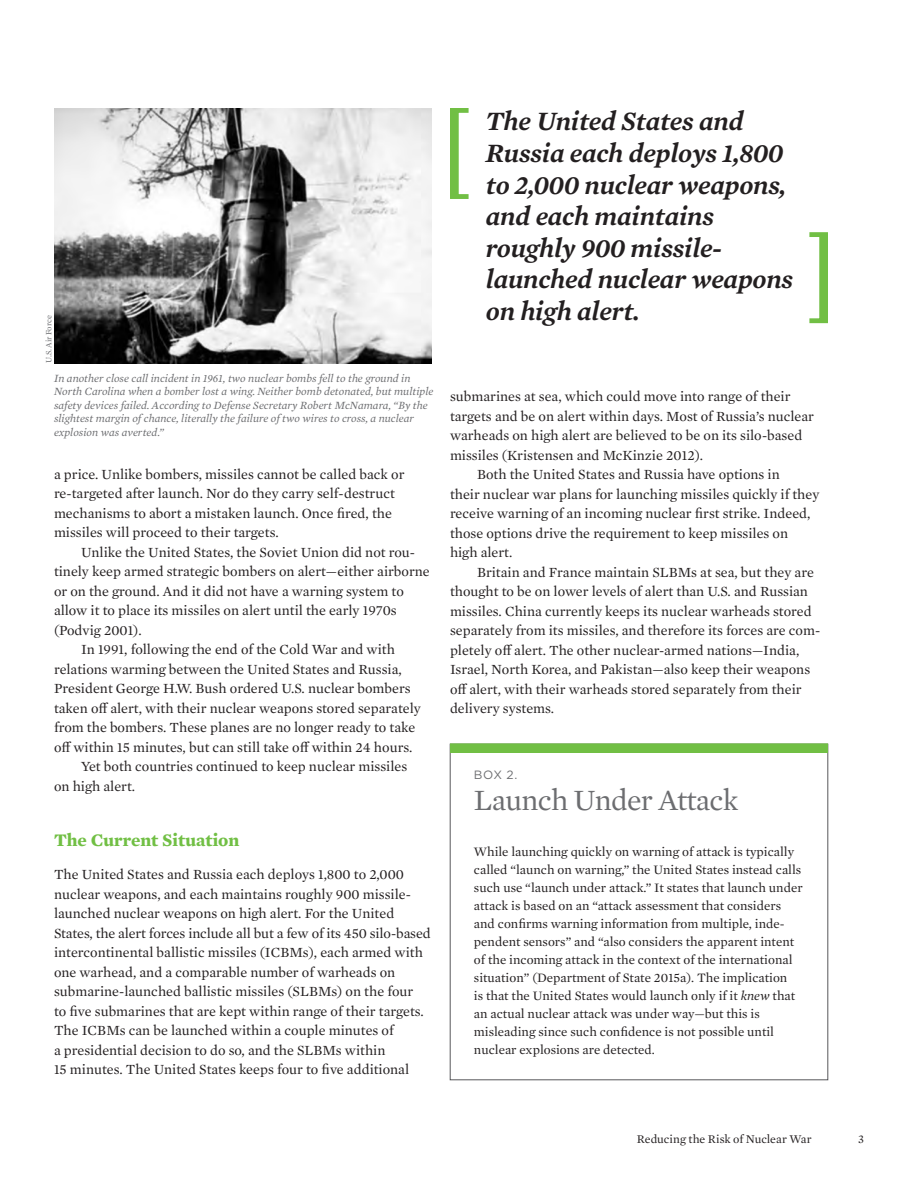
<style>
.page{position:relative;width:918px;height:1188px;background:#fff}
.page>*{position:absolute;margin:0;border:0;box-sizing:border-box;transform-origin:0 0}
.Box_title{font:30px "Mercury Text G1";letter-spacing:-.025em;color:#6c6d70}
.Pull_quote_text{font:italic 600 27px/31.5px "Mercury Text G1";letter-spacing:-.01em;color:#231f20}
.First-level_subhead{font:700 18px "Mercury Text G1";color:#71bf44}
.Body_Text__w__indent{font:14.25px/19.5px "Mercury Text G1";color:#231f20}
.Body_Text__first_par{font:14.25px/19.5px "Mercury Text G1";color:#231f20}
.Body_text__last_sect{font:14.25px/19.5px "Mercury Text G1";color:#231f20}
.Box_body_text__first{font:13.2px/18px "Mercury Text G1";color:#231f20}
.t1{font:12px "Mercury Text G1";color:#231f20}
.Box{font:12px "Gotham";color:#6c6d70}
.Photo_caption_text{font:italic 11.25px/13.5px "Mercury Text G1";color:#6c6d70}
.Photo_credits{font:8.25px "Mercury Text G1";letter-spacing:-.01em;color:#6c6d70}
.s1{font-style:italic}
</style>
<div class="page">
<svg style="left:450px;top:108px;width:19px;height:91px"></svg>
<svg style="left:809px;top:232px;width:19px;height:92px"></svg>
<img style="left:54px;top:108px;width:378px;height:255px">
<div style="left:450px;top:743px;width:378px;height:10px;background:#71bf44;border:2px solid #71bf44"></div>
<p class="Photo_credits" style="left:43px;top:363px;width:49px;rotate:-90deg">U.S. Air Force</p>
<p class="Photo_caption_text" style="left:54px;top:371px;width:381px">In another close call incident in 1961, two nuclear bombs fell to the ground in North Carolina when a bomber lost a wing. Neither bomb detonated, but multiple safety devices failed. According to Defense Secretary Robert McNamara, “By the slightest margin of chance, literally the failure of two wires to cross, a nuclear explosion was averted.”</p>
<p class="Body_Text__w__indent" style="left:54px;top:463px;width:352px">a price. Unlike bombers, missiles cannot be called back or re-targeted after launch. Nor do they carry self-destruct mechanisms to abort a mistaken launch. Once fired, the missiles will proceed to their targets.</p>
<p class="Body_Text__w__indent" style="left:54px;top:541px;width:377px;text-indent:27px">Unlike the United States, the Soviet Union did not rou&shy;tinely keep armed strategic bombers on alert—either airborne or on the ground. And it did not have a warning system to allow it to place its missiles on alert until the early 1970s (Podvig 2001).</p>
<p class="Body_Text__w__indent" style="left:54px;top:639px;width:368px;text-indent:27px">In 1991, following the end of the Cold War and with relations warming between the United States and Russia, President George H.W. Bush ordered U.S. nuclear bombers taken off alert, with their nuclear weapons stored separately from the bombers. These planes are no longer ready to take off within 15 minutes, but can still take off within 24 hours.</p>
<p class="Body_text__last_sect" style="left:54px;top:756px;width:355px;text-indent:27px">Yet both countries continued to keep nuclear missiles on high alert.</p>
<p class="First-level_subhead" style="left:54px;top:826px;width:187px">The Current Situation</p>
<p class="Body_Text__first_par" style="left:54px;top:864px;width:378px">The United States and Russia each deploys 1,800 to 2,000 nuclear weapons, and each maintains roughly 900 missile&shy;launched nuclear weapons on high alert. For the United States, the alert forces include all but a few of its 450 silo-based intercontinental ballistic missiles (ICBMs), each armed with one warhead, and a comparable number of warheads on submarine-launched ballistic missiles (SLBMs) on the four<br>to five submarines that are kept within range of their targets.<br>The ICBMs can be launched within a couple minutes of<br>a presidential decision to do so, and the SLBMs within<br>15 minutes. The United States keeps four to five additional</p>
<p class="Pull_quote_text" style="left:486px;top:104px;width:309px">The United States and<br>Russia each deploys 1,800 to 2,000 nuclear weapons, and each maintains roughly 900 missile&shy;launched nuclear weapons on high alert.</p>
<p class="Body_Text__first_par" style="left:450px;top:386px;width:366px">submarines at sea, which could move into range of their targets and be on alert within days. Most of Russia’s nuclear warheads on high alert are believed to be on its silo-based missiles (Kristensen and McKinzie 2012).</p>
<p class="Body_Text__w__indent" style="left:450px;top:464px;width:371px;text-indent:27px">Both the United States and Russia have options in<br>their nuclear war plans for launching missiles quickly if they receive warning of an incoming nuclear first strike. Indeed, those options drive the requirement to keep missiles on<br>high alert.</p>
<p class="Body_text__last_sect" style="left:450px;top:562px;width:372px;text-indent:27px">Britain and France maintain SLBMs at sea, but they are thought to be on lower levels of alert than U.S. and Russian missiles. China currently keeps its nuclear warheads stored separately from its missiles, and therefore its forces are com&shy;pletely off alert. The other nuclear-armed nations—India, Israel, North Korea, and Pakistan—also keep their weapons off alert, with their warheads stored separately from their delivery systems.</p>
<p class="Box" style="left:474px;top:767px;width:45px">BOX 2.</p>
<p class="Box_title" style="left:474px;top:779px;width:266px">Launch Under Attack</p>
<p class="Box_body_text__first" style="left:474px;top:842px;width:330px">While launching quickly on warning of attack is typically called “launch on warning,” the United States instead calls such use “launch under attack.” It states that launch under attack is based on an “attack assessment that considers and confirms warning information from multiple, inde&shy;pendent sensors” and “also considers the apparent intent of the incoming attack in the context of the international situation” (Department of State 2015a). The implication<br>is that the United States would launch only if it <span class="s1">knew</span> that an actual nuclear attack was under way—but this is misleading since such confidence is not possible until nuclear explosions are detected.</p>
<p class="t1" style="left:637px;top:1130px;width:176px">Reducing the Risk of Nuclear War</p>
<p class="t1" style="left:858px;top:1130px;width:7px">3</p>
</div>
